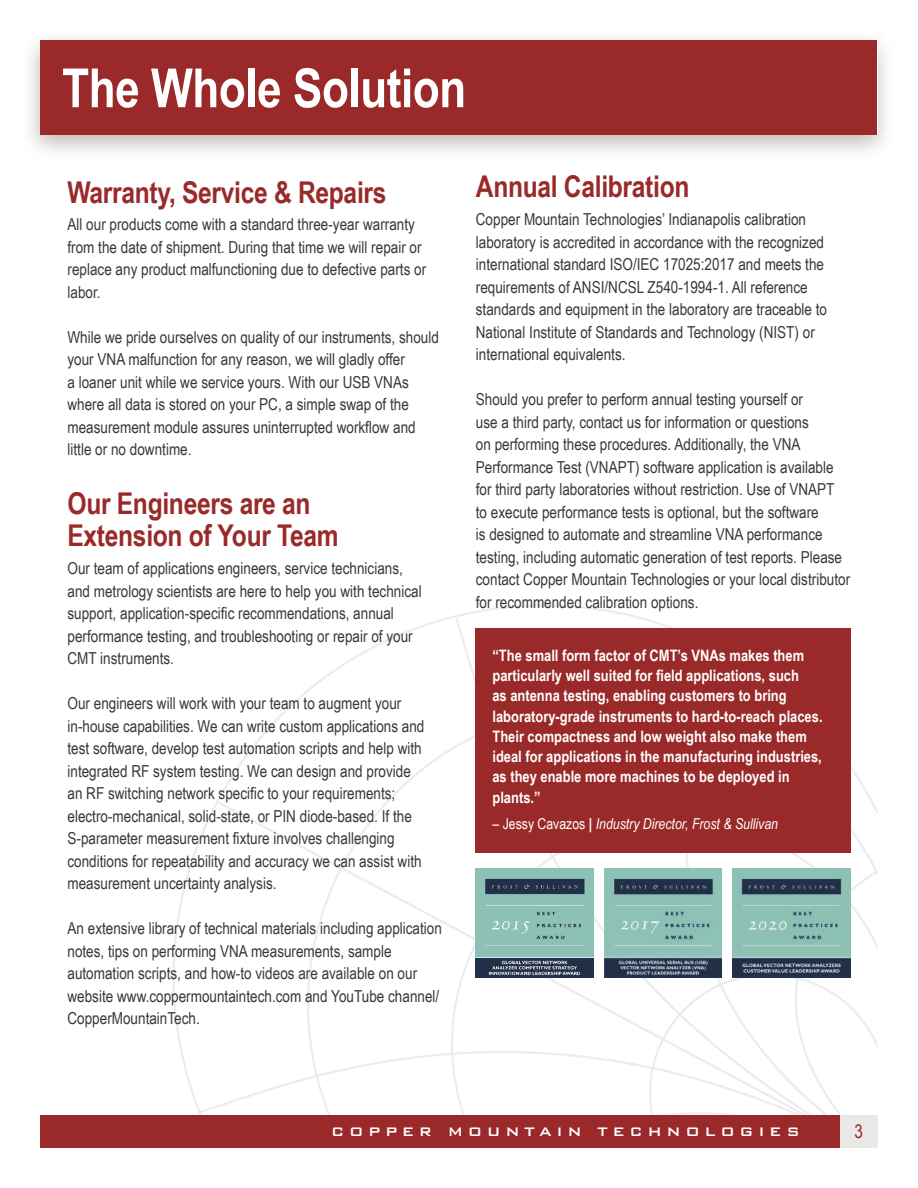
<style>
.page{position:relative;width:918px;height:1188px;background:#fff}
.page>*{position:absolute;margin:0;border:0;box-sizing:border-box;transform-origin:0 0}
.t1{font:700 54px "Arial Narrow";letter-spacing:-.01em;color:#fff}
.t2{font:700 30px/32.4px "Arial Narrow";letter-spacing:-.01em;color:#9a2a2a}
.t3{font:18.75px "Arial Narrow";color:#9a2a2a}
.t4{font:16.5px/22.5px "Arial Narrow";color:#383936}
.t5{font:500 16.5px "Bank Gothic";letter-spacing:.28em;color:#fff}
.t6{font:700 15.75px/20.2px "Arial Narrow";color:#fff}
.t7{font:italic 15px "Arial Narrow";color:#fff}
.s1{font-style:normal}
.s2{font-weight:700;font-style:normal}
</style>
<div class="page">
<svg style="left:173px;top:604px;width:705px;height:511px"></svg>
<div style="left:475px;top:629px;width:375px;height:224px;background:#9a2a2a"></div>
<div style="left:840px;top:1115px;width:38px;height:33px;background:#ebe9e8"></div>
<div style="left:40px;top:1115px;width:800px;height:33px;background:#9a2a2a"></div>
<div style="left:40px;top:40px;width:838px;height:95px;background:#9a2a2a"></div>
<img style="left:604px;top:869px;width:118px;height:109px">
<img style="left:475px;top:869px;width:118px;height:108px">
<img style="left:733px;top:869px;width:117px;height:109px">
<h1 class="t1" style="left:62px;top:47px;width:406px">The Whole Solution</h1>
<h2 class="t2" style="left:68px;top:174px;width:321px">Warranty, Service &amp; Repairs</h2>
<p class="t4" style="left:68px;top:213px;width:360px">All our products come with a standard three-year warranty from the date of shipment. During that time we will repair or replace any product malfunctioning due to defective parts or labor.</p>
<p class="t4" style="left:68px;top:325px;width:373px">While we pride ourselves on quality of our instruments, should your VNA malfunction for any reason, we will gladly offer<br>a loaner unit while we service yours. With our USB VNAs where all data is stored on your PC, a simple swap of the measurement module assures uninterrupted workflow and little or no downtime.</p>
<h2 class="t2" style="left:68px;top:486px;width:273px">Our Engineers are an<br>Extension of Your Team</h2>
<p class="t4" style="left:68px;top:557px;width:356px">Our team of applications engineers, service technicians, and metrology scientists are here to help you with technical support, application-specific recommendations, annual performance testing, and troubleshooting or repair of your CMT instruments.</p>
<p class="t4" style="left:68px;top:692px;width:359px">Our engineers will work with your team to augment your in-house capabilities. We can write custom applications and test software, develop test automation scripts and help with integrated RF system testing. We can design and provide an RF switching network specific to your requirements; electro-mechanical, solid-state, or PIN diode-based. If the S-parameter measurement fixture involves challenging conditions for repeatability and accuracy we can assist with measurement uncertainty analysis.</p>
<p class="t4" style="left:68px;top:917px;width:376px">An extensive library of technical materials including application notes, tips on performing VNA measurements, sample automation scripts, and how-to videos are available on our website www.coppermountaintech.com and YouTube channel/ CopperMountainTech.</p>
<h2 class="t2" style="left:476px;top:169px;width:215px">Annual Calibration</h2>
<p class="t4" style="left:476px;top:208px;width:353px">Copper Mountain Technologies’ Indianapolis calibration laboratory is accredited in accordance with the recognized international standard ISO/IEC 17025:2017 and meets the requirements of ANSI/NCSL Z540-1994-1. All reference standards and equipment in the laboratory are traceable to National Institute of Standards and Technology (NIST) or international equivalents.</p>
<p class="t4" style="left:476px;top:388px;width:376px">Should you prefer to perform annual testing yourself or<br>use a third party, contact us for information or questions<br>on performing these procedures. Additionally, the VNA Performance Test (VNAPT) software application is available for third party laboratories without restriction. Use of VNAPT<br>to execute performance tests is optional, but the software<br>is designed to automate and streamline VNA performance testing, including automatic generation of test reports. Please contact Copper Mountain Technologies or your local distributor for recommended calibration options.</p>
<p class="t6" style="left:492px;top:645px;width:332px">“The small form factor of CMT’s VNAs makes them particularly well suited for field applications, such<br>as antenna testing, enabling customers to bring laboratory-grade instruments to hard-to-reach places.<br>Their compactness and low weight also make them ideal for applications in the manufacturing industries, as they enable more machines to be deployed in plants.”</p>
<p class="t7" style="left:492px;top:813px;width:287px"><span class="s1">– Jessy Cavazos</span> <span class="s2">|</span> Industry Director, Frost &amp; Sullivan</p>
<p class="t5" style="left:331px;top:1119px;width:470px">COPPER MOUNTAIN TECHNOLOGIES</p>
<p class="t3" style="left:855px;top:1117px;width:10px">3</p>
</div>
